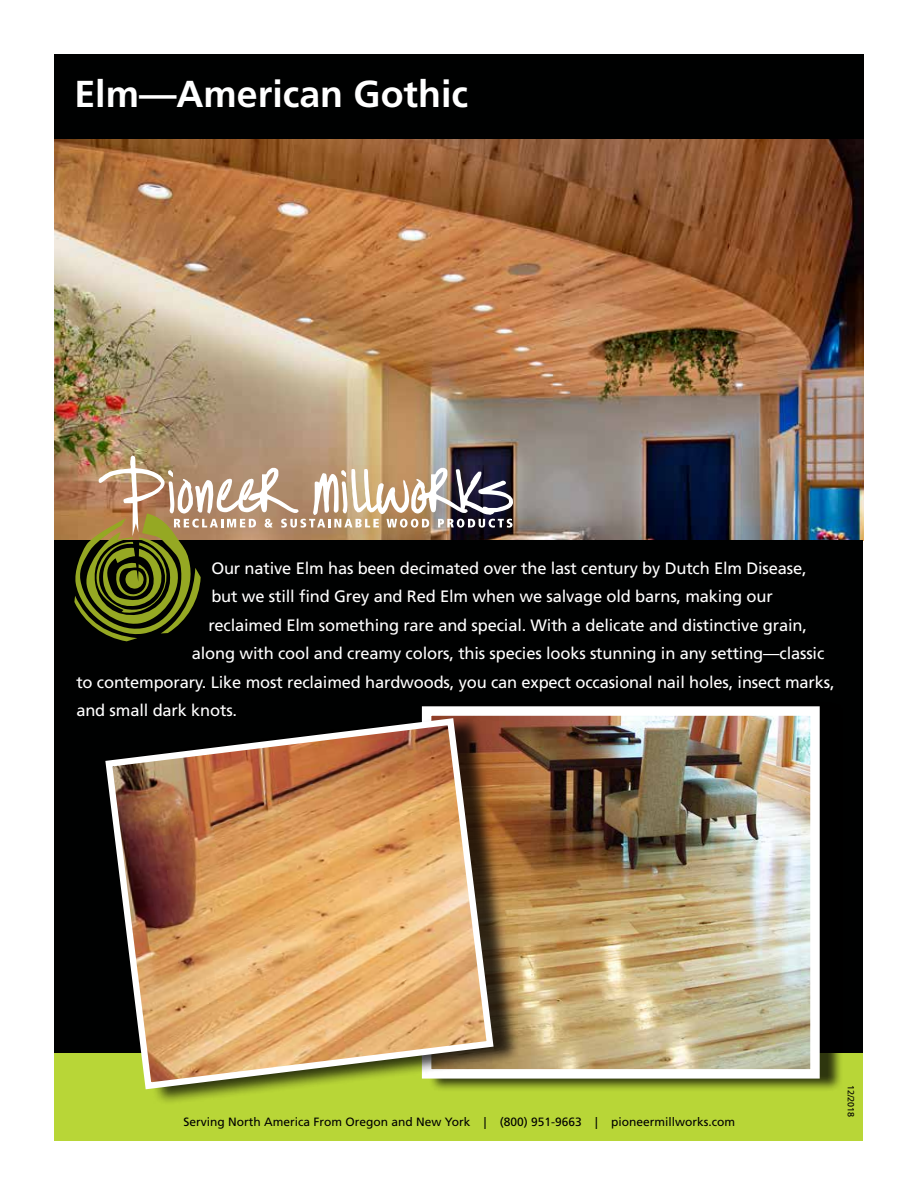
<style>
.page{position:relative;width:918px;height:1188px;background:#fff}
.page>*{position:absolute;margin:0;border:0;box-sizing:border-box;transform-origin:0 0}
.t1{font:700 37.5px "Frutiger LT Std";color:#fff}
.t2{font:16.5px "Frutiger LT Std";letter-spacing:-.01em;color:#fff}
.t3{font:12px "Frutiger LT Std";color:#000}
.t4{font:9px "Frutiger LT Std";color:#000}
</style>
<div class="page">
<img style="left:54px;top:138px;width:809px;height:402px">
<div style="left:55px;top:540px;width:808px;height:513px;background:#000101"></div>
<div style="left:54px;top:54px;width:809px;height:84px;background:#000101"></div>
<div style="left:55px;top:1053px;width:808px;height:87px;background:#b8d637"></div>
<svg style="left:74px;top:455px;width:439px;height:186px"></svg>
<div style="left:428px;top:703px;width:415px;height:389px;background:#000;opacity:.75"></div>
<img style="left:521px;top:716px;width:289px;height:353px">
<div style="left:422px;top:706px;width:398px;height:373px;border:9px solid #fff"></div>
<div style="left:113px;top:715px;width:408px;height:391px;background:#000;opacity:.75"></div>
<img style="left:105px;top:715px;width:392px;height:378px">
<h1 class="t1" style="left:74px;top:72px;width:395px">Elm—American Gothic</h1>
<p class="t2" style="left:211px;top:558px;width:597px">Our native Elm has been decimated over the last century by Dutch Elm Disease,</p>
<p class="t2" style="left:211px;top:587px;width:563px">but we still find Grey and Red Elm when we salvage old barns, making our</p>
<p class="t2" style="left:208px;top:615px;width:600px">reclaimed Elm something rare and special. With a delicate and distinctive grain,</p>
<p class="t2" style="left:192px;top:644px;width:634px">along with cool and creamy colors, this species looks stunning in any setting—classic</p>
<p class="t2" style="left:76px;top:672px;width:760px">to contemporary. Like most reclaimed hardwoods, you can expect occasional nail holes, insect marks,</p>
<p class="t2" style="left:76px;top:701px;width:162px">and small dark knots.</p>
<p class="t3" style="left:184px;top:1115px;width:553px">Serving North America From Oregon and New York | (800) 951-9663 | pioneermillworks.com</p>
<p class="t4" style="left:856px;top:1085px;width:34px;rotate:90deg">12/2018</p>
</div>
